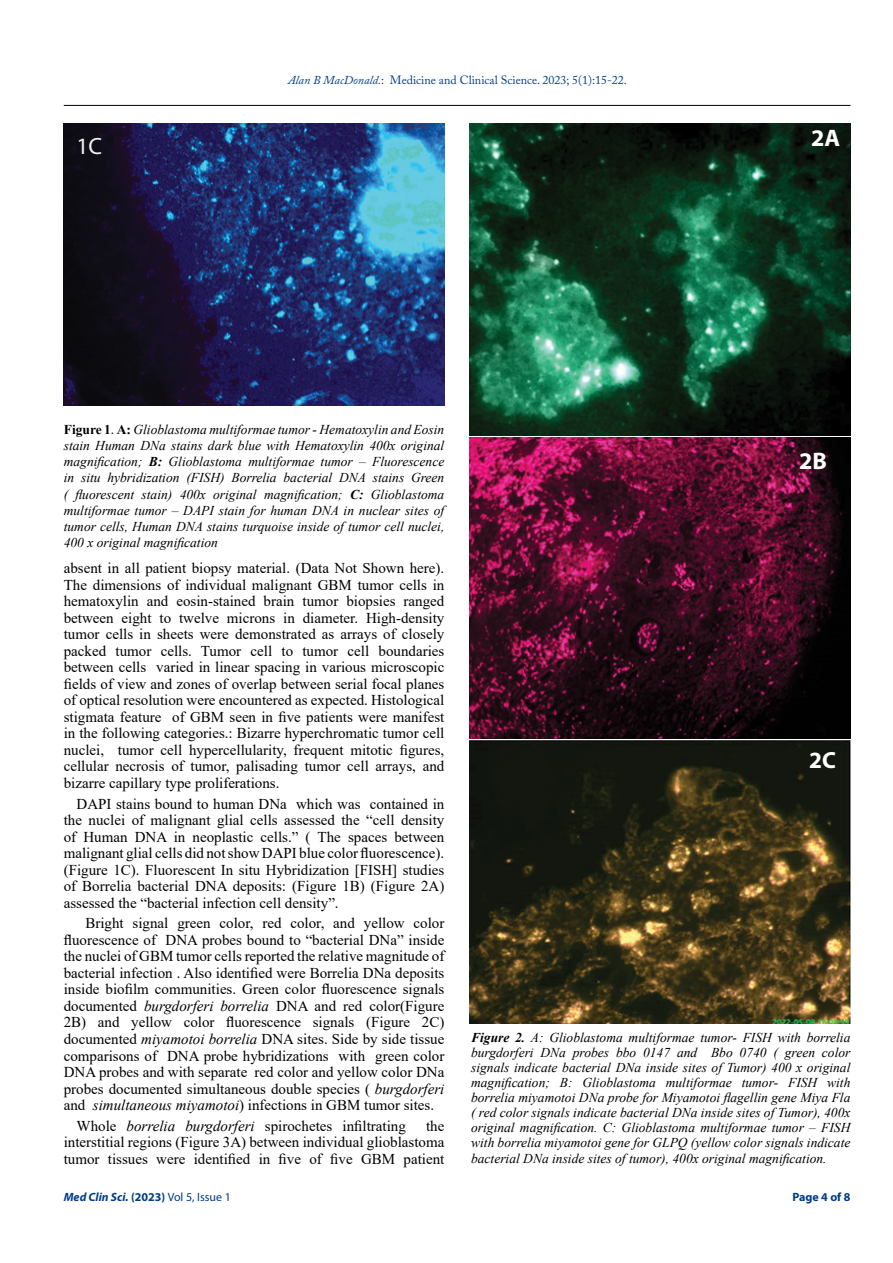
<style>
.page{position:relative;width:893px;height:1263px;background:#fff}
.page>*{position:absolute;margin:0;border:0;box-sizing:border-box;transform-origin:0 0}
.t1{font:700 24px "Myriad Pro";color:#fff}
.t2{font:23.55px "Myriad Pro";color:#f1f1f2}
.t3{font:700 23.4px "Myriad Pro";color:#fff}
.t4{font:15px/16.5px "Times New Roman";color:#000;text-align:justify}
.t5{font:italic 13.5px/15.1px "Times New Roman";color:#000;text-align:justify}
.t6{font:12px "Adobe Caslon Pro";color:#003e88}
.t7{font:italic 700 12px "Myriad Pro";color:#003e88}
.t8{font:700 12px "Myriad Pro";color:#003e88}
.s1{font-style:italic}
.s2{font-weight:700;font-style:normal}
.s3{font-style:normal}
.s4{font-weight:700}
.s5{font-weight:400;font-style:normal}
</style>
<div class="page">
<hr style="left:64px;top:105px;width:786px;height:1px;background:#000">
<img style="left:64px;top:123px;width:380px;height:282px">
<img style="left:470px;top:123px;width:380px;height:312px">
<img style="left:470px;top:437px;width:380px;height:586px">
<p class="t2" style="left:77px;top:131px;width:27px">1C</p>
<p class="t6" style="left:288px;top:73px;width:340px"><span class="s1">Alan B MacDonald.</span>: Medicine and Clinical Science. 2023; 5(1):15-22.</p>
<p class="t5" style="left:64px;top:421px;width:382px;line-height:16.2px"><span class="s2">Figure 1</span><span class="s3">.</span> <span class="s2">A:</span> Glioblastoma multiformae tumor - Hematoxylin and Eosin stain Human DNa stains dark blue with Hematoxylin 400x original magnification; <span class="s4">B:</span> Glioblastoma multiformae tumor – Fluorescence in situ hybridization (FISH) Borrelia bacterial DNA stains Green ( fluorescent stain) 400x original magnification; <span class="s4">C:</span> Glioblastoma multiformae tumor – DAPI stain for human DNA in nuclear sites of tumor cells, Human DNA stains turquoise inside of tumor cell nuclei, 400 x original magnification</p>
<p class="t1" style="left:811px;top:123px;width:31px">2A</p>
<p class="t1" style="left:799px;top:445px;width:29px">2B</p>
<p class="t4" style="left:64px;top:560px;width:382px">absent in all patient biopsy material. (Data Not Shown here).<br>The dimensions of individual malignant GBM tumor cells in hematoxylin and eosin-stained brain tumor biopsies ranged between eight to twelve microns in diameter. High-density tumor cells in sheets were demonstrated as arrays of closely packed tumor cells. Tumor cell to tumor cell boundaries between cells varied in linear spacing in various microscopic fields of view and zones of overlap between serial focal planes of optical resolution were encountered as expected. Histological stigmata feature of GBM seen in five patients were manifest in the following categories.: Bizarre hyperchromatic tumor cell nuclei, tumor cell hypercellularity, frequent mitotic figures, cellular necrosis of tumor, palisading tumor cell arrays, and bizarre capillary type proliferations.</p>
<p class="t4" style="left:64px;top:795px;width:382px;text-indent:13px">DAPI stains bound to human DNa which was contained in the nuclei of malignant glial cells assessed the “cell density of Human DNA in neoplastic cells.” ( The spaces between malignant glial cells did not show DAPI blue color fluorescence). (Figure 1C). Fluorescent In situ Hybridization [FISH] studies of Borrelia bacterial DNA deposits: (Figure 1B) (Figure 2A) assessed the “bacterial infection cell density”.</p>
<p class="t4" style="left:64px;top:915px;width:382px;text-indent:22px">Bright signal green color, red color, and yellow color fluorescence of DNA probes bound to “bacterial DNa” inside the nuclei of GBM tumor cells reported the relative magnitude of bacterial infection . Also identified were Borrelia DNa deposits inside biofilm communities. Green color fluorescence signals documented <span class="s1">burgdorferi borrelia</span> DNA and red color(Figure 2B) and yellow color fluorescence signals (Figure 2C) documented <span class="s1">miyamotoi borrelia</span> DNA sites. Side by side tissue comparisons of DNA probe hybridizations with green color DNA probes and with separate red color and yellow color DNa probes documented simultaneous double species ( <span class="s1">burgdorferi </span>and <span class="s1">simultaneous miyamotoi</span>) infections in GBM tumor sites.</p>
<p class="t4" style="left:77px;top:1117px;width:331px">Whole <span class="s1">borrelia burgdorferi</span> spirochetes infiltrating</p>
<p class="t4" style="left:64px;top:1117px;width:382px;text-indent:362px">the interstitial regions (Figure 3A) between individual glioblastoma tumor tissues were identified in five of five GBM patient</p>
<p class="t7" style="left:64px;top:1189px;width:169px">Med Clin Sci. <span class="s3">(2023)</span> <span class="s5">Vol 5, Issue 1</span></p>
<p class="t3" style="left:809px;top:745px;width:28px">2C</p>
<p class="t5" style="left:471px;top:1029px;width:381px"><span class="s4">Figure 2.</span> A: Glioblastoma multiformae tumor- FISH with borrelia burgdorferi DNa probes bbo 0147 and Bbo 0740 ( green color signals indicate bacterial DNa inside sites of Tumor) 400 x original magnification; B: Glioblastoma multiformae tumor- FISH with borrelia miyamotoi DNa probe for Miyamotoi flagellin gene Miya Fla ( red color signals indicate bacterial DNa inside sites of Tumor), 400x original magnification. C: Glioblastoma multiformae tumor – FISH with borrelia miyamotoi gene for GLPQ (yellow color signals indicate bacterial DNa inside sites of tumor), 400x original magnification.</p>
<p class="t8" style="left:792px;top:1189px;width:60px">Page 4 of 8</p>
</div>
